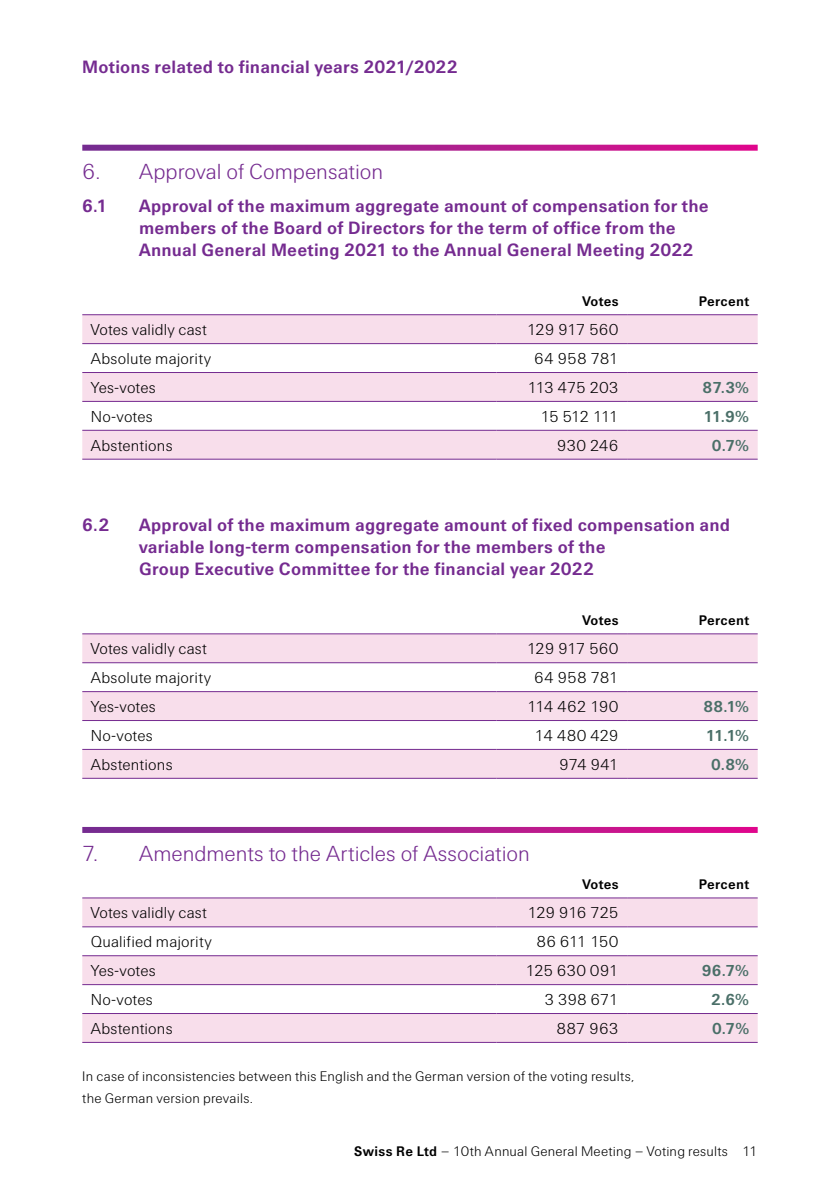
<style>
.page{position:relative;width:840px;height:1191px;background:#fff}
.page>*{position:absolute;margin:0;border:0;box-sizing:border-box;transform-origin:0 0}
.t1{font:300 22px "Swiss Re Sans OT";color:#752b90}
.t2{font:700 18px/22px "Swiss Re Sans OT";letter-spacing:.01em;color:#752b90}
.t3{font:300 16px "Swiss Re Sans OT";letter-spacing:.01em;color:#000}
.t4{font:700 16px "Swiss Re Sans OT";color:#4a6f68}
.t5{font:300 16px "Swiss Re Sans OT";letter-spacing:-.025em;color:#000}
.t6{font:300 16px "Swiss Re Sans OT";letter-spacing:-.03em;color:#000}
.t7{font:300 16px "Swiss Re Sans OT";letter-spacing:-.035em;color:#000}
.t8{font:300 16px "Swiss Re Sans OT";letter-spacing:-.01em;color:#000}
.t9{font:300 14px/22px "Swiss Re Sans OT";letter-spacing:.015em;color:#000}
.t10{font:700 14px "Swiss Re Sans OT";letter-spacing:.025em;color:#000}
.s1{font-weight:700}
</style>
<div class="page">
<svg style="left:82px;top:145px;width:675px;height:6px;background:#ad2993"></svg>
<svg style="left:82px;top:827px;width:675px;height:6px;background:#aa208f"></svg>
<svg style="left:82px;top:315px;width:675px;height:144px;fill:#f8deeb"></svg>
<hr style="left:82px;top:314px;width:414px;height:1px;background:#752b90">
<hr style="left:496px;top:314px;width:130px;height:1px;background:#752b90">
<hr style="left:626px;top:314px;width:131px;height:1px;background:#752b90">
<hr style="left:82px;top:343px;width:414px;height:1px;background:#752b90">
<hr style="left:496px;top:343px;width:130px;height:1px;background:#752b90">
<hr style="left:626px;top:343px;width:131px;height:1px;background:#752b90">
<hr style="left:82px;top:372px;width:414px;height:1px;background:#752b90">
<hr style="left:496px;top:372px;width:130px;height:1px;background:#752b90">
<hr style="left:626px;top:372px;width:131px;height:1px;background:#752b90">
<hr style="left:82px;top:401px;width:414px;height:1px;background:#752b90">
<hr style="left:496px;top:401px;width:130px;height:1px;background:#752b90">
<hr style="left:626px;top:401px;width:131px;height:1px;background:#752b90">
<hr style="left:82px;top:430px;width:414px;height:1px;background:#752b90">
<hr style="left:496px;top:430px;width:130px;height:1px;background:#752b90">
<hr style="left:626px;top:430px;width:131px;height:1px;background:#752b90">
<hr style="left:82px;top:459px;width:414px;height:1px;background:#752b90">
<hr style="left:496px;top:459px;width:130px;height:1px;background:#752b90">
<hr style="left:626px;top:459px;width:131px;height:1px;background:#752b90">
<svg style="left:82px;top:634px;width:675px;height:144px;fill:#f8deeb"></svg>
<hr style="left:82px;top:633px;width:414px;height:1px;background:#752b90">
<hr style="left:496px;top:633px;width:130px;height:1px;background:#752b90">
<hr style="left:626px;top:633px;width:131px;height:1px;background:#752b90">
<hr style="left:82px;top:662px;width:414px;height:1px;background:#752b90">
<hr style="left:496px;top:662px;width:130px;height:1px;background:#752b90">
<hr style="left:626px;top:662px;width:131px;height:1px;background:#752b90">
<hr style="left:82px;top:691px;width:414px;height:1px;background:#752b90">
<hr style="left:496px;top:691px;width:130px;height:1px;background:#752b90">
<hr style="left:626px;top:691px;width:131px;height:1px;background:#752b90">
<hr style="left:82px;top:720px;width:414px;height:1px;background:#752b90">
<hr style="left:496px;top:720px;width:130px;height:1px;background:#752b90">
<hr style="left:626px;top:720px;width:131px;height:1px;background:#752b90">
<hr style="left:82px;top:749px;width:414px;height:1px;background:#752b90">
<hr style="left:496px;top:749px;width:130px;height:1px;background:#752b90">
<hr style="left:626px;top:749px;width:131px;height:1px;background:#752b90">
<hr style="left:82px;top:778px;width:414px;height:1px;background:#752b90">
<hr style="left:496px;top:778px;width:130px;height:1px;background:#752b90">
<hr style="left:626px;top:778px;width:131px;height:1px;background:#752b90">
<svg style="left:82px;top:898px;width:675px;height:144px;fill:#f8deeb"></svg>
<hr style="left:82px;top:897px;width:414px;height:1px;background:#752b90">
<hr style="left:496px;top:897px;width:130px;height:1px;background:#752b90">
<hr style="left:626px;top:897px;width:131px;height:1px;background:#752b90">
<hr style="left:82px;top:926px;width:414px;height:1px;background:#752b90">
<hr style="left:496px;top:926px;width:130px;height:1px;background:#752b90">
<hr style="left:626px;top:926px;width:131px;height:1px;background:#752b90">
<hr style="left:82px;top:955px;width:414px;height:1px;background:#752b90">
<hr style="left:496px;top:955px;width:130px;height:1px;background:#752b90">
<hr style="left:626px;top:955px;width:131px;height:1px;background:#752b90">
<hr style="left:82px;top:984px;width:414px;height:1px;background:#752b90">
<hr style="left:496px;top:984px;width:130px;height:1px;background:#752b90">
<hr style="left:626px;top:984px;width:131px;height:1px;background:#752b90">
<hr style="left:82px;top:1013px;width:414px;height:1px;background:#752b90">
<hr style="left:496px;top:1013px;width:130px;height:1px;background:#752b90">
<hr style="left:626px;top:1013px;width:131px;height:1px;background:#752b90">
<hr style="left:82px;top:1042px;width:414px;height:1px;background:#752b90">
<hr style="left:496px;top:1042px;width:130px;height:1px;background:#752b90">
<hr style="left:626px;top:1042px;width:131px;height:1px;background:#752b90">
<p class="t2" style="left:82px;top:56px;width:376px">Motions related to financial years 2021/2022</p>
<p class="t1" style="left:82px;top:159px;width:302px">6. Approval of Compensation</p>
<p class="t2" style="left:82px;top:195px;width:27px">6.1</p>
<p class="t2" style="left:139px;top:195px;width:571px">Approval of the maximum aggregate amount of compensation for the members of the Board of Directors for the term of office from the<br>Annual General Meeting 2021 to the Annual General Meeting 2022</p>
<p class="t10" style="left:582px;top:293px;width:38px">Votes</p>
<p class="t10" style="left:698px;top:293px;width:52px">Percent</p>
<p class="t3" style="left:91px;top:320px;width:118px">Votes validly cast</p>
<p class="t5" style="left:526px;top:320px;width:93px">129 917 560</p>
<p class="t3" style="left:91px;top:349px;width:122px">Absolute majority</p>
<p class="t3" style="left:534px;top:349px;width:86px">64 958 781</p>
<p class="t3" style="left:91px;top:378px;width:66px">Yes-votes</p>
<p class="t6" style="left:527px;top:378px;width:93px">113 475 203</p>
<p class="t4" style="left:702px;top:378px;width:48px">87.3%</p>
<p class="t3" style="left:91px;top:407px;width:63px">No-votes</p>
<p class="t3" style="left:540px;top:407px;width:80px">15 512 111</p>
<p class="t4" style="left:703px;top:407px;width:47px">11.9%</p>
<p class="t3" style="left:91px;top:436px;width:83px">Abstentions</p>
<p class="t3" style="left:556px;top:436px;width:63px">930 246</p>
<p class="t4" style="left:711px;top:436px;width:39px">0.7%</p>
<p class="t2" style="left:82px;top:514px;width:28px">6.2</p>
<p class="t2" style="left:139px;top:514px;width:592px">Approval of the maximum aggregate amount of fixed compensation and variable long-term compensation for the members of the<br>Group Executive Committee for the financial year 2022</p>
<p class="t10" style="left:582px;top:612px;width:38px">Votes</p>
<p class="t10" style="left:698px;top:612px;width:52px">Percent</p>
<p class="t3" style="left:91px;top:639px;width:118px">Votes validly cast</p>
<p class="t5" style="left:526px;top:639px;width:93px">129 917 560</p>
<p class="t3" style="left:91px;top:668px;width:122px">Absolute majority</p>
<p class="t3" style="left:534px;top:668px;width:86px">64 958 781</p>
<p class="t3" style="left:91px;top:697px;width:66px">Yes-votes</p>
<p class="t7" style="left:527px;top:697px;width:93px">114 462 190</p>
<p class="t4" style="left:703px;top:697px;width:47px">88.1%</p>
<p class="t3" style="left:91px;top:726px;width:63px">No-votes</p>
<p class="t3" style="left:534px;top:726px;width:85px">14 480 429</p>
<p class="t4" style="left:705px;top:726px;width:45px">11.1%</p>
<p class="t3" style="left:91px;top:755px;width:83px">Abstentions</p>
<p class="t3" style="left:558px;top:755px;width:61px">974 941</p>
<p class="t4" style="left:710px;top:755px;width:39px">0.8%</p>
<p class="t1" style="left:82px;top:841px;width:449px">7. Amendments to the Articles of Association</p>
<p class="t10" style="left:582px;top:876px;width:38px">Votes</p>
<p class="t10" style="left:698px;top:876px;width:52px">Percent</p>
<p class="t3" style="left:91px;top:903px;width:118px">Votes validly cast</p>
<p class="t6" style="left:527px;top:903px;width:93px">129 916 725</p>
<p class="t3" style="left:91px;top:932px;width:123px">Qualified majority</p>
<p class="t3" style="left:536px;top:932px;width:84px">86 611 150</p>
<p class="t3" style="left:91px;top:961px;width:66px">Yes-votes</p>
<p class="t8" style="left:525px;top:961px;width:95px">125 630 091</p>
<p class="t4" style="left:701px;top:961px;width:49px">96.7%</p>
<p class="t3" style="left:91px;top:990px;width:63px">No-votes</p>
<p class="t3" style="left:544px;top:990px;width:76px">3 398 671</p>
<p class="t4" style="left:710px;top:990px;width:40px">2.6%</p>
<p class="t3" style="left:91px;top:1019px;width:83px">Abstentions</p>
<p class="t3" style="left:556px;top:1019px;width:64px">887 963</p>
<p class="t4" style="left:711px;top:1019px;width:39px">0.7%</p>
<p class="t9" style="left:82px;top:1065px;width:553px">In case of inconsistencies between this English and the German version of the voting results, the German version prevails.</p>
<p class="t9" style="left:354px;top:1140px;width:405px"><span class="s1">Swiss Re Ltd</span> – 10th Annual General Meeting – Voting results 11</p>
</div>
